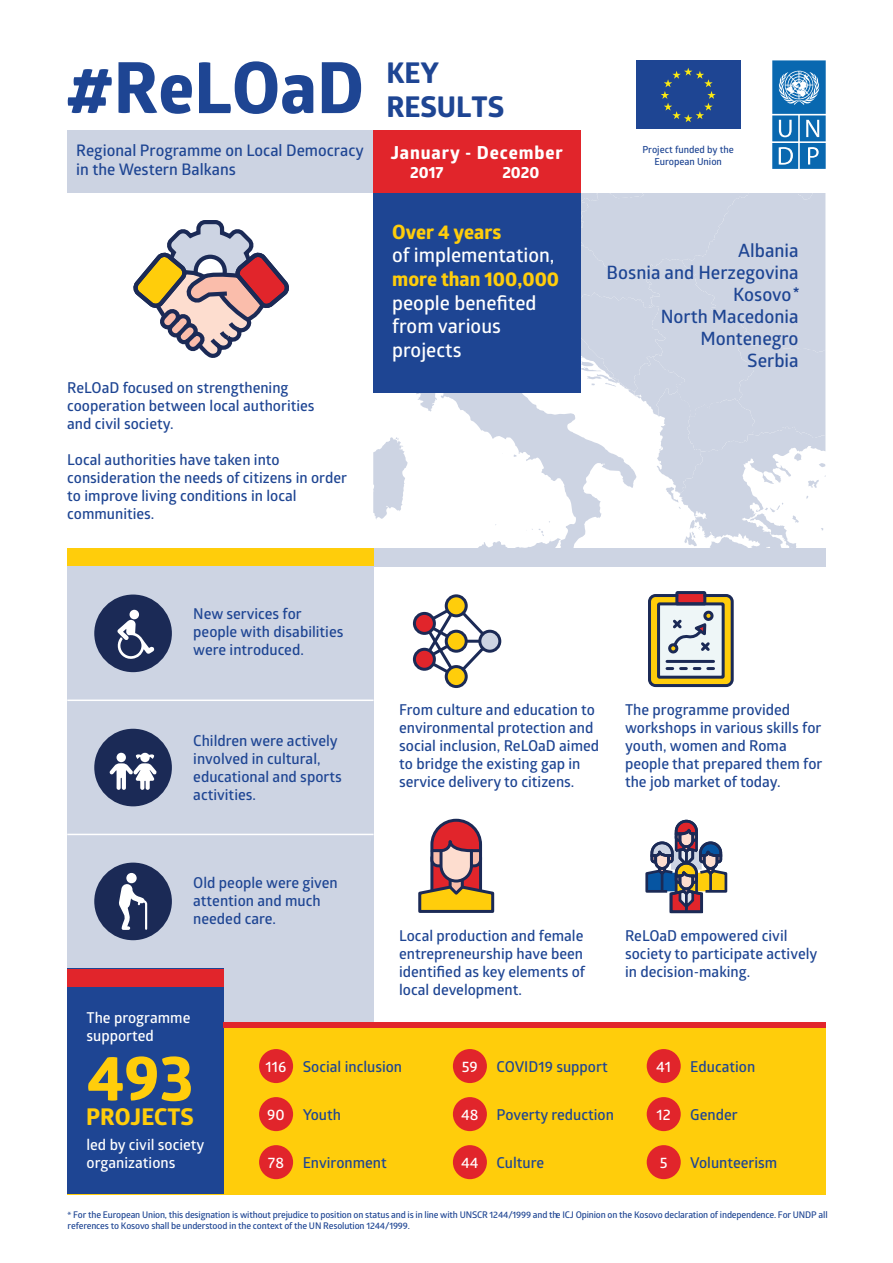
<style>
.page{position:relative;width:893px;height:1263px;background:#fff}
.page>*{position:absolute;margin:0;border:0;box-sizing:border-box;transform-origin:0 0}
.t1{font:700 70.65px "Globerx";color:#1e4593}
.t2{font:700 63.75px "Globerx";color:#ffcd0b}
.t3{font:700 28.65px/34.3px "Globerx";color:#1e4593}
.t4{font:700 23.1px "Globerx";color:#ffcd0b}
.t5{font:600 22.2px "Glober";color:#1e4593}
.t6{font:19.65px/23.7px "Glober Semi Bold Free";color:#fff}
.t7{font:700 19.65px "Globerx";color:#ffcd0b}
.t8{font:18.45px "Glober Semi Bold Free";color:#1e4593}
.t9{font:700 18px "Globerx";letter-spacing:.05em;color:#fff}
.t10{font:15.9px/19.2px "Glober Semi Bold Free";color:#1e4593}
.t11{font:700 15.9px "Globerx";color:#fff}
.t12{font:15px/18px "Glober Semi Bold Free";color:#1e4593}
.t13{font:15px/18px "Glober Semi Bold Free";color:#fff}
.t14{font:600 9.75px/11.7px "Glober";color:#1e4593;text-align:center}
.t15{font:9.15px/11.1px "Glober Semi Bold Free";letter-spacing:-.015em;color:#1e4593}
.s1{color:#fff}
.s2{font-family:"Myriad Pro"}
</style>
<div class="page">
<svg style="left:373px;top:193px;width:452px;height:355px"></svg>
<div style="left:67px;top:548px;width:307px;height:474px;background:#cdd4e3"></div>
<div style="left:67px;top:1028px;width:759px;height:166px;background:#ffcd0b"></div>
<div style="left:67px;top:969px;width:157px;height:225px;background:#1e4593"></div>
<div style="left:67px;top:130px;width:306px;height:62px;background:#ccd3e2"></div>
<div style="left:259px;top:1049px;width:34px;height:34px;background:#e1252b;border-radius:50%"></div>
<div style="left:259px;top:1097px;width:34px;height:34px;background:#e1252b;border-radius:50%"></div>
<div style="left:259px;top:1145px;width:34px;height:34px;background:#e1252b;border-radius:50%"></div>
<div style="left:453px;top:1049px;width:34px;height:34px;background:#e1252b;border-radius:50%"></div>
<div style="left:453px;top:1097px;width:34px;height:34px;background:#e1252b;border-radius:50%"></div>
<div style="left:453px;top:1145px;width:34px;height:34px;background:#e1252b;border-radius:50%"></div>
<div style="left:647px;top:1049px;width:34px;height:34px;background:#e1252b;border-radius:50%"></div>
<div style="left:647px;top:1097px;width:34px;height:34px;background:#e1252b;border-radius:50%"></div>
<div style="left:647px;top:1145px;width:34px;height:34px;background:#e1252b;border-radius:50%"></div>
<div style="left:67px;top:969px;width:157px;height:17px;background:#e1252b"></div>
<div style="left:94px;top:594px;width:78px;height:78px;background:#1b2a56;border-radius:50%"></div>
<svg style="left:117px;top:620px;width:38px;height:39px"></svg>
<div style="left:130px;top:610px;width:9px;height:9px;background:#fff;border-radius:50%"></div>
<div style="left:94px;top:863px;width:78px;height:77px;background:#1b2a56;border-radius:50%"></div>
<svg style="left:119px;top:884px;width:28px;height:46px"></svg>
<div style="left:126px;top:873px;width:11px;height:10px;background:#fff;border-radius:50%"></div>
<div style="left:94px;top:729px;width:78px;height:77px;background:#1b2a56;border-radius:50%"></div>
<svg style="left:110px;top:752px;width:47px;height:38px"></svg>
<div style="left:117px;top:753px;width:9px;height:9px;background:#fff;border-radius:50%"></div>
<div style="left:224px;top:1022px;width:602px;height:6px;background:#e1252b"></div>
<svg style="left:133px;top:220px;width:156px;height:138px"></svg>
<svg style="left:420px;top:604px;width:74px;height:77px"></svg>
<div style="left:414px;top:613px;width:20px;height:20px;background:#e1252b;border-radius:50%"></div>
<div style="left:413px;top:612px;width:23px;height:23px;border:3px solid #1b2a56;border-radius:50%"></div>
<div style="left:414px;top:649px;width:20px;height:20px;background:#e1252b;border-radius:50%"></div>
<div style="left:413px;top:648px;width:23px;height:23px;border:3px solid #1b2a56;border-radius:50%"></div>
<div style="left:446px;top:631px;width:20px;height:20px;background:#ffcd0b;border-radius:50%"></div>
<div style="left:445px;top:630px;width:23px;height:23px;border:3px solid #1b2a56;border-radius:50%"></div>
<div style="left:480px;top:631px;width:20px;height:20px;background:#cdd4e3;border-radius:50%"></div>
<div style="left:478px;top:630px;width:23px;height:23px;border:3px solid #1b2a56;border-radius:50%"></div>
<div style="left:446px;top:596px;width:20px;height:20px;background:#ffcd0b;border-radius:50%"></div>
<div style="left:445px;top:594px;width:23px;height:23px;border:3px solid #1b2a56;border-radius:50%"></div>
<div style="left:446px;top:666px;width:20px;height:20px;background:#ffcd0b;border-radius:50%"></div>
<div style="left:445px;top:665px;width:23px;height:23px;border:3px solid #1b2a56;border-radius:50%"></div>
<div style="left:649px;top:595px;width:83px;height:90px;background:#ffcd0b;border-radius:6px"></div>
<div style="left:658px;top:604px;width:65px;height:73px;background:#eef6f7"></div>
<hr style="left:667px;top:660px;width:46px;height:3px;background:#1b2a56">
<svg style="left:667px;top:667px;width:6px;height:3px"></svg>
<svg style="left:681px;top:667px;width:5px;height:3px"></svg>
<svg style="left:694px;top:667px;width:6px;height:3px"></svg>
<svg style="left:708px;top:667px;width:5px;height:3px"></svg>
<svg style="left:668px;top:619px;width:42px;height:35px"></svg>
<div style="left:703px;top:610px;width:11px;height:11px;border:3px solid #1b2a56;border-radius:3px"></div>
<div style="left:657px;top:602px;width:68px;height:77px;border:3px solid #1b2a56"></div>
<svg style="left:674px;top:591px;width:34px;height:15px"></svg>
<div style="left:648px;top:594px;width:86px;height:93px;border:3px solid #1b2a56;border-radius:6px"></div>
<svg style="left:772px;top:60px;width:54px;height:109px;background:#3f89c1"></svg>
<div style="left:373px;top:548px;width:453px;height:18px;background:#cdd4e3"></div>
<hr style="left:67px;top:699px;width:307px;height:2px;background:#fff">
<hr style="left:67px;top:834px;width:307px;height:1px;background:#fff">
<div style="left:67px;top:548px;width:307px;height:18px;background:#ffcd0b"></div>
<div style="left:373px;top:192px;width:208px;height:201px;background:#1e4593"></div>
<div style="left:373px;top:130px;width:208px;height:62px;background:#e1252b"></div>
<svg style="left:418px;top:818px;width:77px;height:95px"></svg>
<svg style="left:645px;top:819px;width:83px;height:95px"></svg>
<div style="left:636px;top:61px;width:104px;height:68px;background:#1e4593"></div>
<svg style="left:661px;top:68px;width:55px;height:54px"></svg>
<h1 class="t1" style="left:66px;top:37px;width:300px">#ReLOaD</h1>
<p class="t10" style="left:76px;top:141px;width:289px">Regional Programme on Local Democracy in the Western Balkans</p>
<p class="t12" style="left:67px;top:378px;width:249px">ReLOaD focused on strengthening cooperation between local authorities and civil society.</p>
<p class="t12" style="left:67px;top:450px;width:281px">Local authorities have taken into consideration the needs of citizens in order to improve living conditions in local communities.</p>
<h3 class="t3" style="left:386px;top:55px;width:119px">KEY<br>RESULTS</h3>
<p class="t9" style="left:391px;top:139px;width:174px">January - December</p>
<p class="t11" style="left:410px;top:160px;width:35px">2017</p>
<p class="t11" style="left:502px;top:160px;width:39px">2020</p>
<h3 class="t7" style="left:392px;top:218px;width:111px">Over 4 years</h3>
<h3 class="t6" style="left:392px;top:243px;width:164px">of implementation,</h3>
<h3 class="t7" style="left:392px;top:265px;width:169px">more than 100,000</h3>
<h3 class="t6" style="left:392px;top:290px;width:146px">people benefited from various projects</h3>
<p class="t14" style="left:642px;top:144px;width:93px">Project funded by the<br>European Union</p>
<p class="t8" style="left:738px;top:238px;width:62px">Albania</p>
<p class="t8" style="left:607px;top:260px;width:194px">Bosnia and Herzegovina</p>
<p class="t8" style="left:733px;top:282px;width:60px">Kosovo</p>
<p class="t8" style="left:661px;top:304px;width:139px">North Macedonia</p>
<p class="t8" style="left:700px;top:326px;width:100px">Montenegro</p>
<p class="t8" style="left:747px;top:348px;width:53px">Serbia</p>
<h3 class="t5" style="left:793px;top:279px;width:9px">*</h3>
<p class="t12" style="left:193px;top:604px;width:152px">New services for people with disabilities were introduced.</p>
<p class="t12" style="left:193px;top:731px;width:150px">Children were actively involved in cultural, educational and sports activities.</p>
<p class="t12" style="left:193px;top:873px;width:146px">Old people were given attention and much needed care.</p>
<p class="t13" style="left:86px;top:1008px;width:105px">The programme supported</p>
<p class="t12" style="left:399px;top:701px;width:202px">From culture and education to environmental protection and social inclusion, ReLOaD aimed to bridge the existing gap in service delivery to citizens.</p>
<p class="t12" style="left:625px;top:700px;width:199px">The programme provided workshops in various skills for youth, women and Roma people that prepared them for the job market of today.</p>
<p class="t12" style="left:399px;top:926px;width:187px">Local production and female entrepreneurship have been identified as key elements of local development.</p>
<p class="t12" style="left:625px;top:926px;width:194px">ReLOaD empowered civil society to participate actively in decision-making.</p>
<h2 class="t2" style="left:87px;top:1032px;width:108px">493</h2>
<h3 class="t4" style="left:86px;top:1100px;width:109px">PROJECTS</h3>
<p class="t13" style="left:86px;top:1135px;width:120px">led by civil society organizations</p>
<p class="t12" style="left:266px;top:1057px;width:138px"><span class="s1">116</span> Social inclusion</p>
<p class="t12" style="left:267px;top:1105px;width:75px"><span class="s1">90</span> Youth</p>
<p class="t12" style="left:268px;top:1153px;width:120px"><span class="s1">78</span> Environment</p>
<p class="t12" style="left:462px;top:1057px;width:147px"><span class="s1">59</span> COVID19 support</p>
<p class="t12" style="left:461px;top:1105px;width:154px"><span class="s1">48</span> Poverty reduction</p>
<p class="t12" style="left:461px;top:1153px;width:85px"><span class="s1">44</span> Culture</p>
<p class="t13" style="left:656px;top:1057px;width:16px">41</p>
<p class="t12" style="left:690px;top:1057px;width:66px">Education</p>
<p class="t13" style="left:656px;top:1105px;width:16px">12</p>
<p class="t12" style="left:690px;top:1105px;width:49px">Gender</p>
<p class="t13" style="left:660px;top:1153px;width:9px">5</p>
<p class="t12" style="left:690px;top:1153px;width:89px">Volunteerism</p>
<p class="t15" style="left:68px;top:1209px;width:761px"><span class="s2">*</span> For the European Union, this designation is without prejudice to position on status and is in line with UNSCR 1244/1999 and the ICJ Opinion on the Kosovo declaration of independence. For UNDP all references to Kosovo shall be understood in the context of the UN Resolution 1244/1999.</p>
</div>
